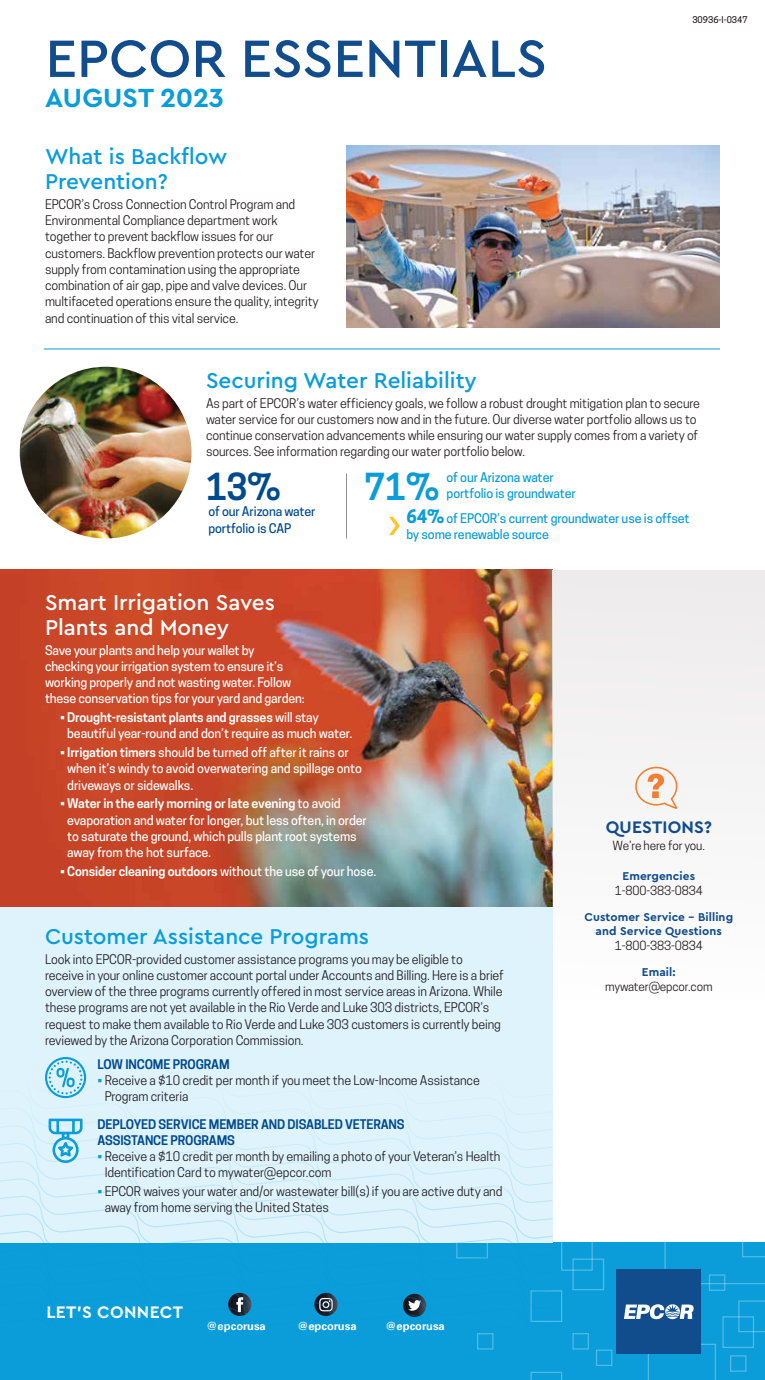
<style>
.page{position:relative;width:765px;height:1380px;background:#fff}
.page>*{position:absolute;margin:0;border:0;box-sizing:border-box;transform-origin:0 0}
.t1{font:500 55px "Cera PRO";color:#114c8d}
.t2{font:600 35px "Cooper Hewitt";color:#004a8f}
.t3{font:600 35px "Cooper Hewitt";color:#0a9dd9}
.t4{font:700 27.5px "Cera PRO";letter-spacing:-.005em;color:#0a9dd9}
.t5{font:500 22.5px/25px "Cera PRO";color:#0a9dd9}
.t6{font:500 22.5px/25px "Cera PRO";color:#fff}
.t7{font:700 17.5px "Cera PRO";letter-spacing:.02em;color:#fff}
.t8{font:700 17.5px "Cera PRO";letter-spacing:.01em;color:#114c8d}
.t9{font:12.5px/16.2px "Cooper Hewitt";letter-spacing:-.01em;color:#231f20}
.t10{font:500 12.5px/16.2px "Cooper Hewitt";letter-spacing:-.015em;color:#fff}
.t11{font:500 12.5px/16.2px "Cooper Hewitt";letter-spacing:-.01em;color:#0a9dd9}
.t12{font:600 12.5px/16.2px "Cooper Hewitt";letter-spacing:-.01em;color:#004a8f}
.t13{font:600 12.5px "Cooper Hewitt";letter-spacing:-.01em;color:#fff}
.t14{font:500 12.5px/16.2px "Cooper Hewitt";letter-spacing:-.01em;color:#004a8f}
.t15{font:11.88px "Cooper Hewitt";letter-spacing:-.01em;color:#231f20}
.t16{font:700 11.88px/14.4px "Cera PRO";letter-spacing:.01em;color:#114c8d;text-align:center}
.t17{font:700 11.25px "Univers LT";color:#fff}
.t18{font:500 8.75px "Cooper Hewitt";color:#231f20}
.s1{font-weight:700;font-size:17.5px}
.s2{font-weight:400}
.s3{font-weight:600}
.s4{font-weight:500}
.s5{color:#0a9dd9}
</style>
<div class="page">
<div style="left:0;top:1242px;width:765px;height:138px;background:#0a9dd9"></div>
<svg style="left:738px;top:1301px;width:27px;height:31px"></svg>
<div style="left:561px;top:1239px;width:32px;height:32px;border:1px solid #fff"></div>
<svg style="left:530px;top:1372px;width:32px;height:8px"></svg>
<svg style="left:648px;top:1344px;width:68px;height:36px"></svg>
<svg style="left:664px;top:1242px;width:101px;height:42px"></svg>
<div style="left:617px;top:1269px;width:84px;height:85px;background:#114c8d"></div>
<svg style="left:624px;top:1304px;width:70px;height:15px"></svg>
<hr style="left:44px;top:349px;width:676px;height:1px;background:#0a9dd9">
<img style="left:347px;top:146px;width:373px;height:182px">
<img style="left:20px;top:367px;width:171px;height:171px;border-radius:86px">
<svg style="left:389px;top:517px;width:11px;height:18px"></svg>
<hr style="left:346px;top:473px;width:1px;height:65px;background:#919194">
<div style="left:0;top:906px;width:553px;height:337px;background:#dff3fd"></div>
<svg style="left:0;top:1075px;width:283px;height:241px"></svg>
<svg style="left:283px;top:1112px;width:270px;height:210px"></svg>
<img style="left:0;top:570px;width:553px;height:336px">
<div style="left:553px;top:570px;width:212px;height:430px;background:#f5f4f4"></div>
<svg style="left:635px;top:766px;width:43px;height:43px"></svg>
<svg style="left:49px;top:1119px;width:34px;height:44px"></svg>
<svg style="left:45px;top:1057px;width:41px;height:41px"></svg>
<h1 class="t1" style="left:46px;top:22px;width:503px">EPCOR ESSENTIALS</h1>
<h3 class="t4" style="left:45px;top:79px;width:180px">AUGUST 2023</h3>
<h3 class="t5" style="left:45px;top:143px;width:184px">What is Backflow<br>Prevention?</h3>
<p class="t9" style="left:45px;top:196px;width:275px">EPCOR’s Cross Connection Control Program and Environmental Compliance department work together to prevent backflow issues for our customers. Backflow prevention protects our water supply from contamination using the appropriate combination of air gap, pipe and valve devices. Our multifaceted operations ensure the quality, integrity and continuation of this vital service.</p>
<p class="t18" style="left:692px;top:14px;width:57px">30936-I-0347</p>
<h3 class="t5" style="left:206px;top:367px;width:272px">Securing Water Reliability</h3>
<p class="t9" style="left:206px;top:395px;width:496px">As part of EPCOR’s water efficiency goals, we follow a robust drought mitigation plan to secure water service for our customers now and in the future. Our diverse water portfolio allows us to continue conservation advancements while ensuring our water supply comes from a variety of sources. See information regarding our water portfolio below.</p>
<h2 class="t2" style="left:206px;top:466px;width:77px">13%</h2>
<h2 class="t3" style="left:365px;top:466px;width:77px">71%</h2>
<p class="t11" style="left:406px;top:510px;width:285px"><span class="s1">64%</span> of EPCOR’s current groundwater use is offset by some renewable source</p>
<p class="t11" style="left:447px;top:469px;width:131px">of our Arizona water portfolio is groundwater</p>
<p class="t14" style="left:209px;top:504px;width:109px">of our Arizona water portfolio is CAP</p>
<h3 class="t6" style="left:45px;top:589px;width:232px">Smart Irrigation Saves<br>Plants and Money</h3>
<p class="t10" style="left:45px;top:642px;width:261px">Save your plants and help your wallet by checking your irrigation system to ensure it’s working properly and not wasting water. Follow these conservation tips for your yard and garden:</p>
<p class="t10" style="left:67px;top:709px;width:287px;text-indent:-7px"><span class="s2">•</span> <span class="s3">Drought-resistant plants and grasses</span> will stay beautiful year-round and don’t require as much water.</p>
<p class="t10" style="left:67px;top:744px;width:296px;text-indent:-7px"><span class="s2">•</span> <span class="s3">Irrigation timers</span> should be turned off after it rains or when it’s windy to avoid overwatering and spillage onto driveways or sidewalks.</p>
<p class="t10" style="left:67px;top:796px;width:301px;text-indent:-7px"><span class="s2">•</span> <span class="s3">Water in the early morning or late evening</span> to avoid evaporation and water for longer, but less often, in order to saturate the ground, which pulls plant root systems away from the hot surface.</p>
<p class="t13" style="left:60px;top:864px;width:318px"><span class="s2">•</span> Consider cleaning outdoors <span class="s4">without the use of your hose.</span></p>
<h3 class="t5" style="left:45px;top:923px;width:326px">Customer Assistance Programs</h3>
<p class="t9" style="left:45px;top:951px;width:460px">Look into EPCOR-provided customer assistance programs you may be eligible to receive in your online customer account portal under Accounts and Billing. Here is a brief overview of the three programs currently offered in most service areas in Arizona. While these programs are not yet available in the Rio Verde and Luke 303 districts, EPCOR’s request to make them available to Rio Verde and Luke 303 customers is currently being reviewed by the Arizona Corporation Commission.</p>
<p class="t12" style="left:98px;top:1056px;width:134px">LOW INCOME PROGRAM</p>
<p class="t9" style="left:105px;top:1072px;width:377px;text-indent:-7px"><span class="s5">•</span> Receive a $10 credit per month if you meet the Low-Income Assistance<br>Program criteria</p>
<p class="t12" style="left:98px;top:1116px;width:309px">DEPLOYED SERVICE MEMBER AND DISABLED VETERANS<br>ASSISTANCE PROGRAMS</p>
<p class="t9" style="left:105px;top:1148px;width:397px;text-indent:-7px"><span class="s5">•</span> Receive a $10 credit per month by emailing a photo of your Veteran’s Health<br>Identification Card to mywater@epcor.com</p>
<p class="t9" style="left:105px;top:1183px;width:399px;text-indent:-7px"><span class="s5">•</span> EPCOR waives your water and/or wastewater bill(s) if you are active duty and away from home serving the United States</p>
<h3 class="t7" style="left:46px;top:1301px;width:138px">LET’S CONNECT</h3>
<p class="t17" style="left:207px;top:1319px;width:61px">@epcorusa</p>
<p class="t17" style="left:297px;top:1319px;width:61px">@epcorusa</p>
<p class="t17" style="left:386px;top:1319px;width:61px">@epcorusa</p>
<h3 class="t8" style="left:606px;top:815px;width:108px">QUESTIONS?</h3>
<p class="t15" style="left:613px;top:838px;width:94px">We’re here for you.</p>
<p class="t16" style="left:622px;top:868px;width:74px">Emergencies</p>
<p class="t15" style="left:615px;top:884px;width:90px">1-800-383-0834</p>
<p class="t16" style="left:584px;top:909px;width:150px">Customer Service – Billing and Service Questions</p>
<p class="t15" style="left:615px;top:939px;width:90px">1-800-383-0834</p>
<p class="t16" style="left:642px;top:964px;width:35px">Email:</p>
<p class="t15" style="left:605px;top:979px;width:109px">mywater@epcor.com</p>
</div>
